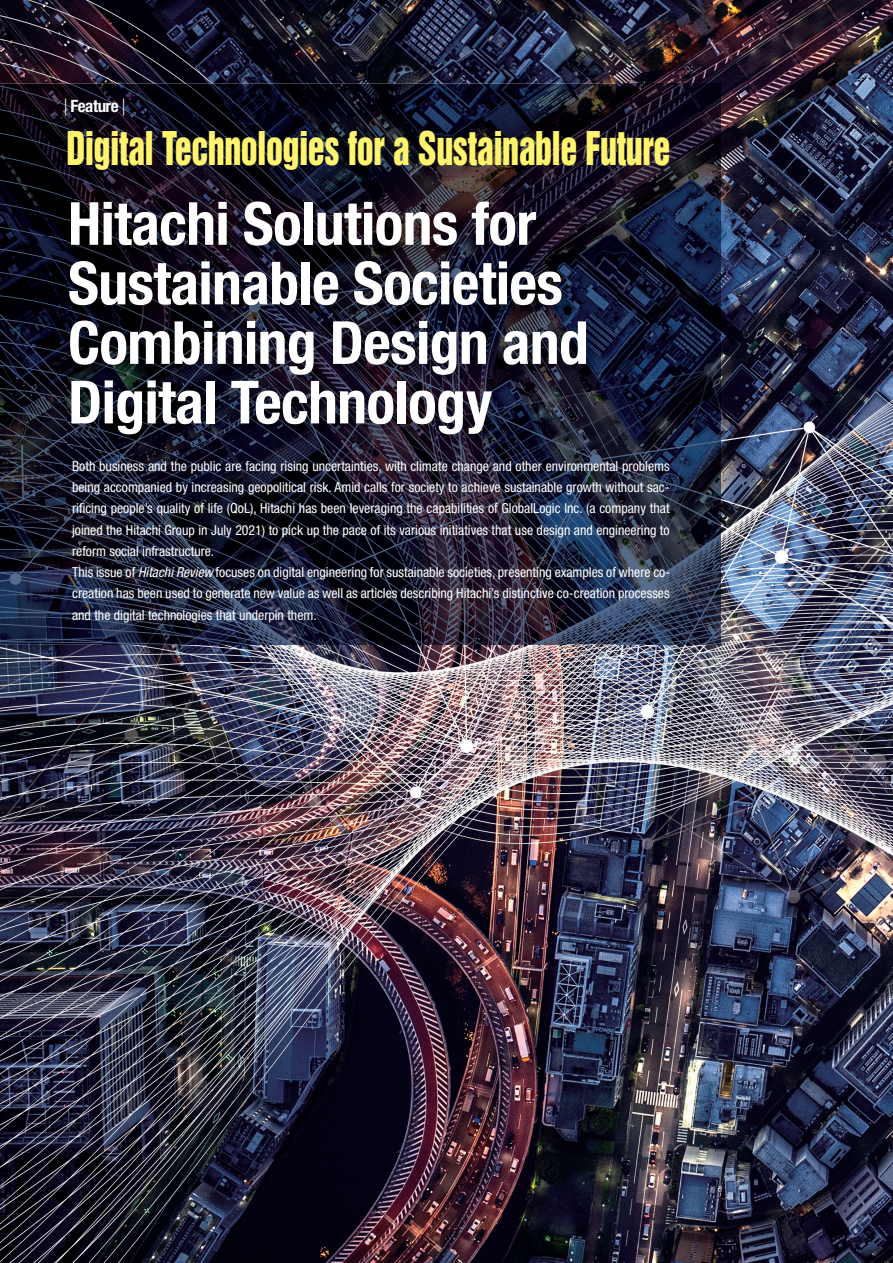
<style>
.page{position:relative;width:893px;height:1263px;background:#fff}
.page>*{position:absolute;margin:0;border:0;box-sizing:border-box;transform-origin:0 0}
.t1{font:700 condensed 59.55px/59.6px "Helvetica Neue LT Std";letter-spacing:-.01em;color:#fff}
.t2{font:42.45px "Helvetica Inserat";letter-spacing:-.015em;color:#fff46d;scale:.8 1}
.t3{font:700 condensed 16.95px "Helvetica Neue LT Std";letter-spacing:-.025em;color:#fff}
.t4{font:condensed 13.8px/21.3px "Helvetica Neue LT Std";color:#fff}
.s1{font-weight:300;font-stretch:normal}
.s2{font-style:italic}
</style>
<div class="page">
<img style="left:0;top:0;width:893px;height:1263px">
<img style="left:0;top:84px;width:617px;height:152px">
<img style="left:617px;top:84px;width:103px;height:560px">
<img style="left:0;top:236px;width:103px;height:408px">
<img style="left:566px;top:236px;width:52px;height:408px">
<img style="left:103px;top:449px;width:463px;height:195px">
<img style="left:67px;top:199px;width:534px;height:250px">
<p class="t3" style="left:64px;top:95px;width:63px"><span class="s1">|</span> Feature <span class="s1">|</span></p>
<h2 class="t2" style="left:66px;top:123px;width:756px">Digital Technologies for a Sustainable Future</h2>
<h1 class="t1" style="left:68px;top:193px;width:522px">Hitachi Solutions for<br>Sustainable Societies<br>Combining Design and<br>Digital Technology</h1>
<p class="t4" style="left:72px;top:455px;width:600px">Both business and the public are facing rising uncertainties, with climate change and other environmental problems being accompanied by increasing geopolitical risk. Amid calls for society to achieve sustainable growth without sac&shy;rificing people’s quality of life (QoL), Hitachi has been leveraging the capabilities of GlobalLogic Inc. (a company that joined the Hitachi Group in July 2021) to pick up the pace of its various initiatives that use design and engineering to reform social infrastructure.<br>This issue of <span class="s2">Hitachi Review</span> focuses on digital engineering for sustainable societies, presenting examples of where co&shy;creation has been used to generate new value as well as articles describing Hitachi’s distinctive co-creation processes and the digital technologies that underpin them.</p>
</div>
